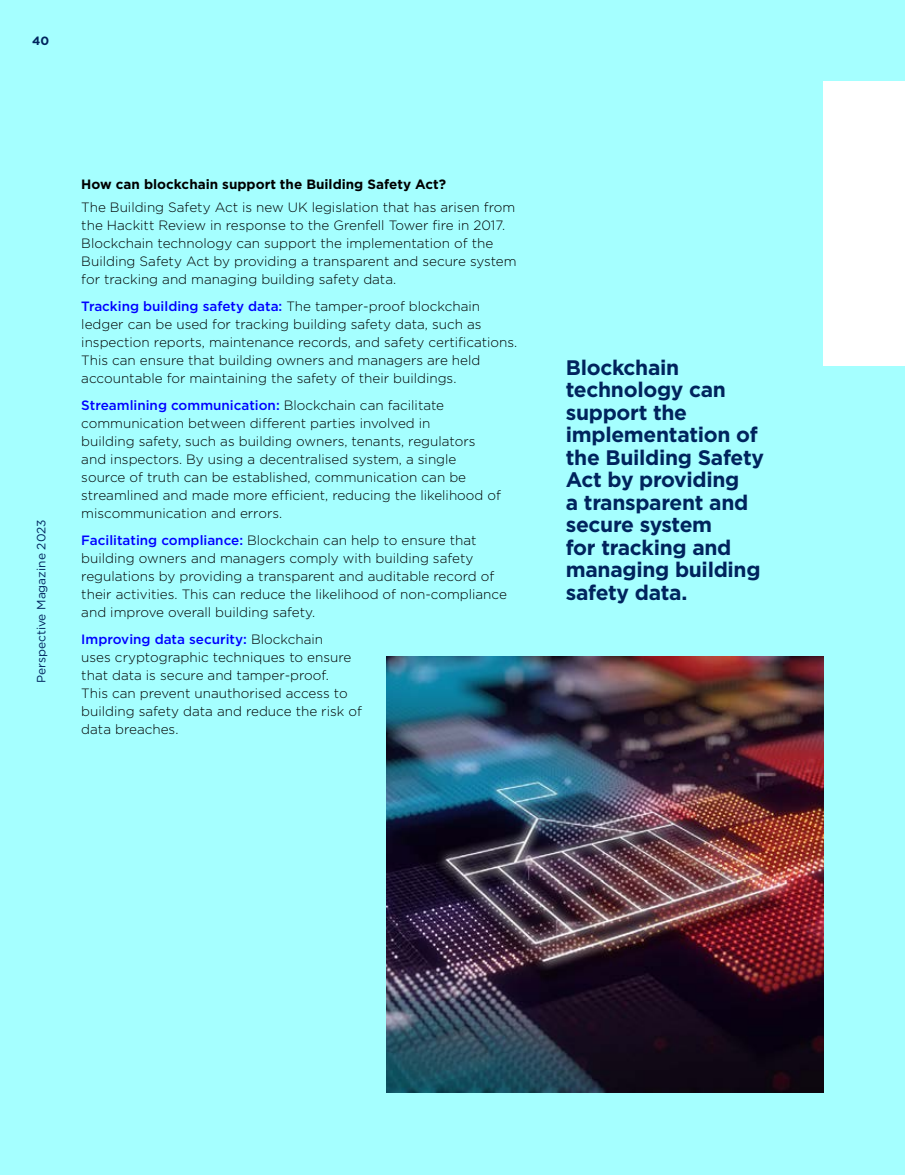
<style>
.page{position:relative;width:905px;height:1175px;background:#fff}
.page>*{position:absolute;margin:0;border:0;box-sizing:border-box;transform-origin:0 0}
.Feature_text_large{font:700 21px/22.5px "Gotham";letter-spacing:-.015em;color:#00245d}
.Body_text{font:300 13.5px/18px "Gotham";color:#000}
.Heading_3{font:700 13.5px "Gotham";color:#000}
.Rider_Levett_Bucknall{font:12px "Gotham";color:#00245d}
.Rider_Levett_Bucknall-2{font:700 12px "Gotham";color:#00245d}
.s1{font-weight:500;color:#00f}
</style>
<div class="page">
<div style="left:0;top:0;width:904px;height:1174px;background:#a5ffff"></div>
<img style="left:387px;top:657px;width:437px;height:435px">
<hr style="left:904px;top:657px;width:1px;height:437px;background:#a5ffff">
<div style="left:824px;top:81px;width:80px;height:284px;background:#fff"></div>
<p class="Rider_Levett_Bucknall-2" style="left:32px;top:33px;width:19px">40</p>
<p class="Rider_Levett_Bucknall" style="left:34px;top:683px;width:165px;rotate:-90deg">Perspective Magazine 2023</p>
<p class="Heading_3" style="left:81px;top:176px;width:366px">How can blockchain support the Building Safety Act?</p>
<p class="Body_text" style="left:81px;top:198px;width:437px">The Building Safety Act is new UK legislation that has arisen from the Hackitt Review in response to the Grenfell Tower fire in 2017.<br>Blockchain technology can support the implementation of the Building Safety Act by providing a transparent and secure system for tracking and managing building safety data.</p>
<p class="Body_text" style="left:81px;top:297px;width:437px"><span class="s1">Tracking building safety data:</span> The tamper-proof blockchain ledger can be used for tracking building safety data, such as inspection reports, maintenance records, and safety certifications.<br>This can ensure that building owners and managers are held accountable for maintaining the safety of their buildings.</p>
<p class="Body_text" style="left:81px;top:396px;width:421px"><span class="s1">Streamlining communication:</span> Blockchain can facilitate communication between different parties involved in<br>building safety, such as building owners, tenants, regulators and inspectors. By using a decentralised system, a single source of truth can be established, communication can be streamlined and made more efficient, reducing the likelihood of miscommunication and errors.</p>
<p class="Body_text" style="left:81px;top:531px;width:427px"><span class="s1">Facilitating compliance:</span> Blockchain can help to ensure that building owners and managers comply with building safety regulations by providing a transparent and auditable record of their activities. This can reduce the likelihood of non-compliance and improve overall building safety.</p>
<p class="Body_text" style="left:81px;top:630px;width:282px"><span class="s1">Improving data security:</span> Blockchain<br>uses cryptographic techniques to ensure that data is secure and tamper-proof.<br>This can prevent unauthorised access to building safety data and reduce the risk of data breaches.</p>
<p class="Feature_text_large" style="left:566px;top:356px;width:200px">Blockchain technology can support the implementation of the Building Safety<br>Act by providing<br>a transparent and secure system<br>for tracking and managing building safety data.</p>
</div>
